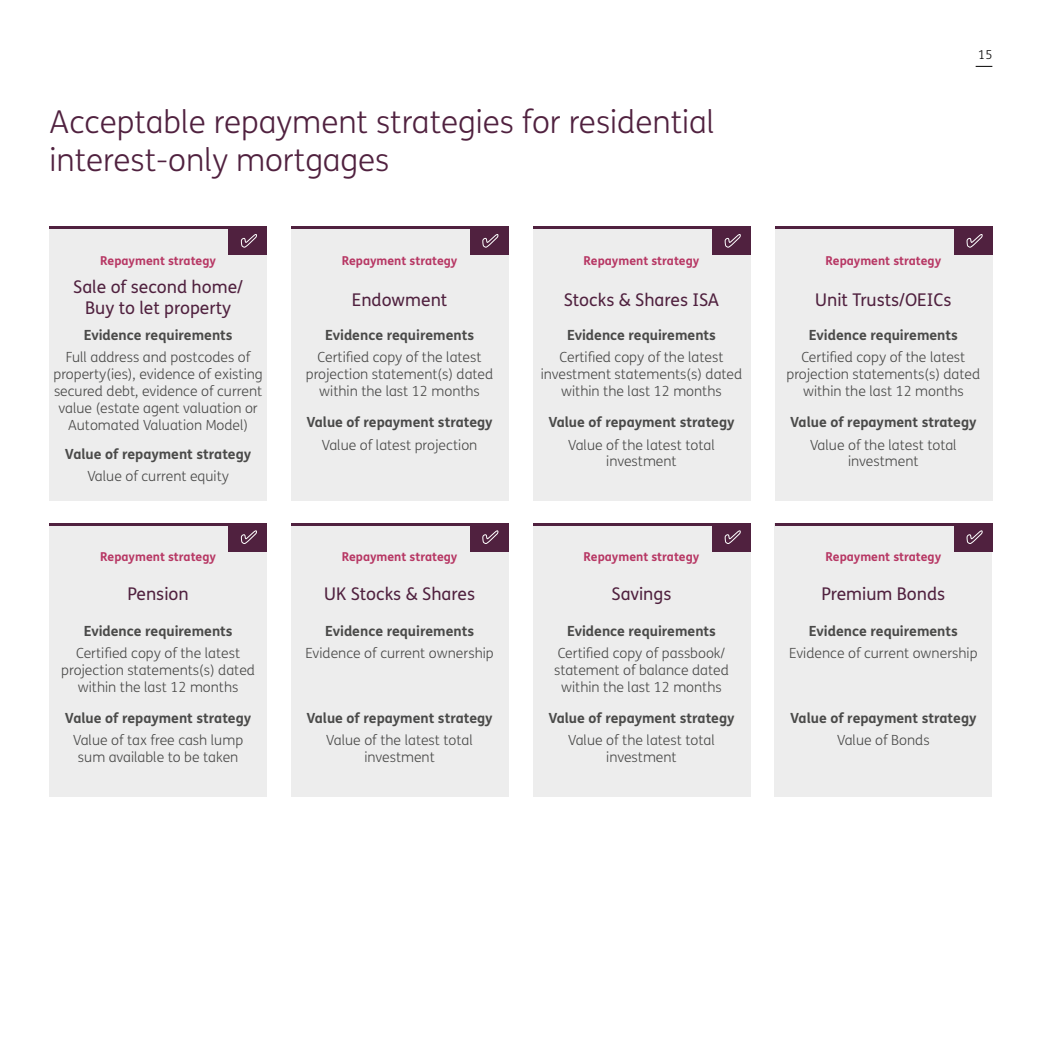
<style>
.page{position:relative;width:1042px;height:1042px;background:#fff}
.page>*{position:absolute;margin:0;border:0;box-sizing:border-box;transform-origin:0 0}
.t1{font:300 31.5px/37.8px "FS Me";color:#50213f}
.t2{font:17.5px/21px "FS Me";color:#50213f;text-align:center}
.t3{font:300 14px/16.8px "FS Me";color:#4a4a49;text-align:center}
.t4{font:700 14px "FS Me";color:#4a4a49}
.t5{font:700 12.25px "FS Me";color:#b73764}
.t6{font:300 12.25px "FS Me";color:#000}
</style>
<div class="page">
<svg style="left:975px;top:66px;width:17px;height:1px"></svg>
<div style="left:50px;top:227px;width:217px;height:274px;background:#ededed"></div>
<div style="left:50px;top:523px;width:217px;height:273px;background:#ededed"></div>
<div style="left:291px;top:227px;width:217px;height:274px;background:#ededed"></div>
<div style="left:291px;top:523px;width:217px;height:273px;background:#ededed"></div>
<div style="left:533px;top:227px;width:217px;height:274px;background:#ededed"></div>
<div style="left:533px;top:523px;width:217px;height:273px;background:#ededed"></div>
<div style="left:775px;top:227px;width:217px;height:274px;background:#ededed"></div>
<div style="left:775px;top:523px;width:217px;height:273px;background:#ededed"></div>
<hr style="left:50px;top:227px;width:217px;height:2px;background:#50213f">
<hr style="left:50px;top:523px;width:217px;height:2px;background:#50213f">
<hr style="left:291px;top:227px;width:217px;height:2px;background:#50213f">
<hr style="left:291px;top:523px;width:217px;height:2px;background:#50213f">
<hr style="left:533px;top:227px;width:217px;height:2px;background:#50213f">
<hr style="left:533px;top:523px;width:217px;height:2px;background:#50213f">
<hr style="left:775px;top:227px;width:217px;height:2px;background:#50213f">
<hr style="left:775px;top:523px;width:217px;height:2px;background:#50213f">
<div style="left:229px;top:227px;width:38px;height:28px;background:#50213f"></div>
<div style="left:229px;top:523px;width:38px;height:28px;background:#50213f"></div>
<svg style="left:241px;top:234px;width:16px;height:14px"></svg>
<svg style="left:241px;top:530px;width:16px;height:14px"></svg>
<div style="left:470px;top:227px;width:38px;height:28px;background:#50213f"></div>
<div style="left:470px;top:523px;width:38px;height:28px;background:#50213f"></div>
<div style="left:712px;top:227px;width:38px;height:28px;background:#50213f"></div>
<div style="left:712px;top:523px;width:38px;height:28px;background:#50213f"></div>
<div style="left:954px;top:227px;width:38px;height:28px;background:#50213f"></div>
<div style="left:954px;top:523px;width:38px;height:28px;background:#50213f"></div>
<svg style="left:482px;top:234px;width:16px;height:14px"></svg>
<svg style="left:482px;top:530px;width:16px;height:14px"></svg>
<svg style="left:725px;top:234px;width:16px;height:14px"></svg>
<svg style="left:725px;top:530px;width:16px;height:14px"></svg>
<svg style="left:966px;top:234px;width:16px;height:14px"></svg>
<svg style="left:966px;top:530px;width:16px;height:14px"></svg>
<p class="t6" style="left:978px;top:46px;width:16px">15</p>
<h1 class="t1" style="left:50px;top:102px;width:666px">Acceptable repayment strategies for residential interest-only mortgages</h1>
<p class="t5" style="left:100px;top:251px;width:117px">Repayment strategy</p>
<p class="t5" style="left:342px;top:251px;width:117px">Repayment strategy</p>
<p class="t5" style="left:583px;top:251px;width:117px">Repayment strategy</p>
<p class="t5" style="left:825px;top:251px;width:117px">Repayment strategy</p>
<p class="t2" style="left:73px;top:276px;width:171px">Sale of second home/<br>Buy to let property</p>
<p class="t2" style="left:352px;top:289px;width:97px">Endowment</p>
<p class="t2" style="left:564px;top:289px;width:157px">Stocks &amp; Shares ISA</p>
<p class="t2" style="left:815px;top:289px;width:138px">Unit Trusts/OEICs</p>
<p class="t4" style="left:84px;top:324px;width:150px">Evidence requirements</p>
<p class="t4" style="left:325px;top:324px;width:150px">Evidence requirements</p>
<p class="t4" style="left:567px;top:324px;width:150px">Evidence requirements</p>
<p class="t4" style="left:809px;top:324px;width:150px">Evidence requirements</p>
<p class="t3" style="left:54px;top:349px;width:211px">Full address and postcodes of property(ies), evidence of existing secured debt, evidence of current value (estate agent valuation or<br>Automated Valuation Model)</p>
<p class="t3" style="left:306px;top:349px;width:189px">Certified copy of the latest projection statement(s) dated within the last 12 months</p>
<p class="t4" style="left:306px;top:411px;width:188px">Value of repayment strategy</p>
<p class="t3" style="left:541px;top:349px;width:203px">Certified copy of the latest investment statements(s) dated within the last 12 months</p>
<p class="t4" style="left:548px;top:411px;width:188px">Value of repayment strategy</p>
<p class="t3" style="left:786px;top:349px;width:195px">Certified copy of the latest projection statements(s) dated within the last 12 months</p>
<p class="t4" style="left:790px;top:411px;width:188px">Value of repayment strategy</p>
<p class="t4" style="left:65px;top:443px;width:188px">Value of repayment strategy</p>
<p class="t3" style="left:322px;top:436px;width:157px">Value of latest projection</p>
<p class="t3" style="left:568px;top:436px;width:148px">Value of the latest total investment</p>
<p class="t3" style="left:810px;top:436px;width:148px">Value of the latest total investment</p>
<p class="t3" style="left:87px;top:468px;width:143px">Value of current equity</p>
<p class="t5" style="left:100px;top:547px;width:117px">Repayment strategy</p>
<p class="t5" style="left:342px;top:547px;width:117px">Repayment strategy</p>
<p class="t5" style="left:583px;top:547px;width:117px">Repayment strategy</p>
<p class="t5" style="left:825px;top:547px;width:117px">Repayment strategy</p>
<p class="t2" style="left:128px;top:583px;width:63px">Pension</p>
<p class="t2" style="left:324px;top:583px;width:152px">UK Stocks &amp; Shares</p>
<p class="t2" style="left:611px;top:583px;width:61px">Savings</p>
<p class="t2" style="left:821px;top:583px;width:125px">Premium Bonds</p>
<p class="t4" style="left:84px;top:620px;width:150px">Evidence requirements</p>
<p class="t4" style="left:325px;top:620px;width:150px">Evidence requirements</p>
<p class="t4" style="left:567px;top:620px;width:150px">Evidence requirements</p>
<p class="t4" style="left:809px;top:620px;width:150px">Evidence requirements</p>
<p class="t3" style="left:61px;top:644px;width:195px">Certified copy of the latest projection statements(s) dated within the last 12 months</p>
<p class="t3" style="left:305px;top:644px;width:190px">Evidence of current ownership</p>
<p class="t3" style="left:554px;top:644px;width:176px">Certified copy of passbook/ statement of balance dated within the last 12 months</p>
<p class="t3" style="left:789px;top:644px;width:190px">Evidence of current ownership</p>
<p class="t4" style="left:65px;top:707px;width:188px">Value of repayment strategy</p>
<p class="t4" style="left:306px;top:707px;width:188px">Value of repayment strategy</p>
<p class="t4" style="left:548px;top:707px;width:188px">Value of repayment strategy</p>
<p class="t4" style="left:790px;top:707px;width:188px">Value of repayment strategy</p>
<p class="t3" style="left:73px;top:732px;width:171px">Value of tax free cash lump sum available to be taken</p>
<p class="t3" style="left:326px;top:732px;width:148px">Value of the latest total investment</p>
<p class="t3" style="left:568px;top:732px;width:148px">Value of the latest total investment</p>
<p class="t3" style="left:837px;top:732px;width:94px">Value of Bonds</p>
</div>
